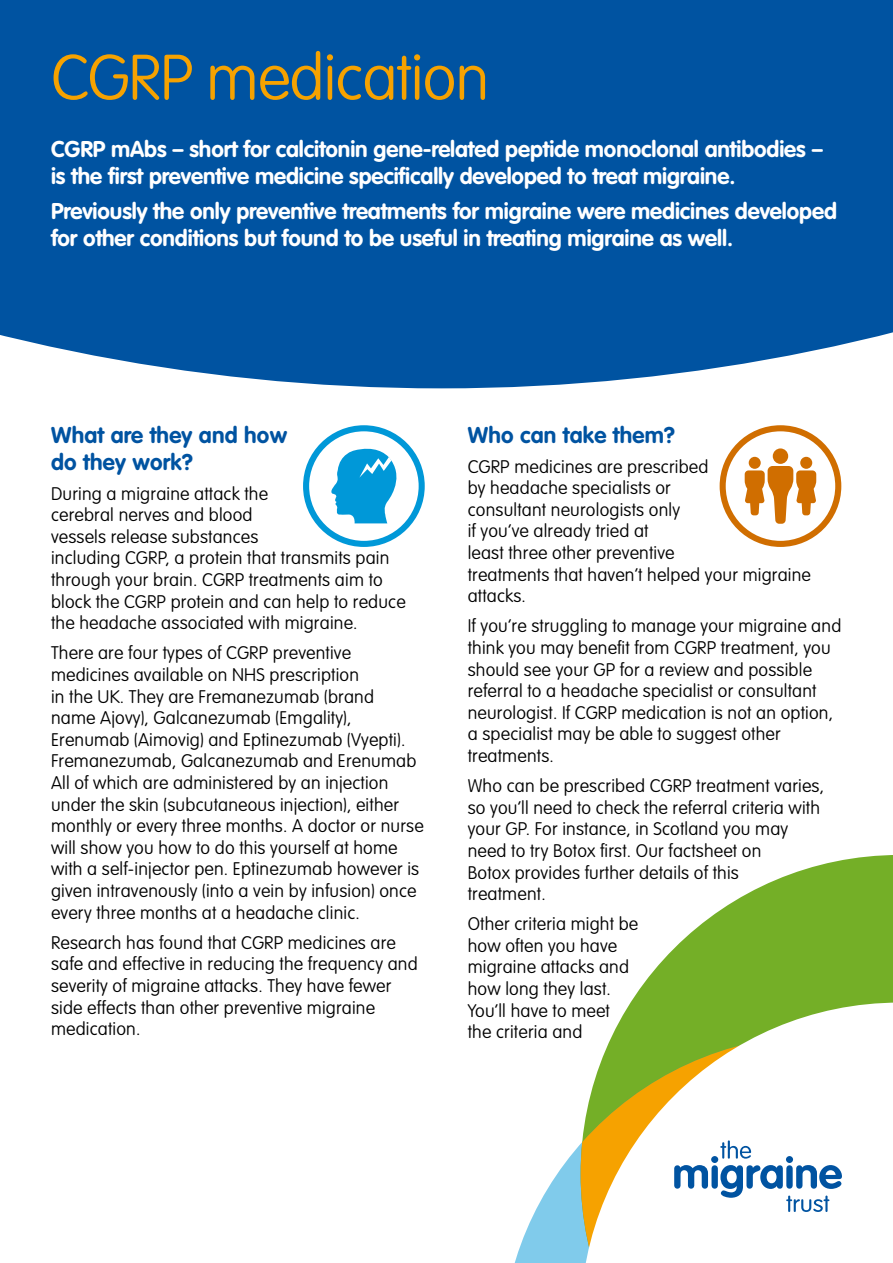
<style>
.page{position:relative;width:893px;height:1263px;background:#fff}
.page>*{position:absolute;margin:0;border:0;box-sizing:border-box;transform-origin:0 0}
.t1{font:100 63px "VAG Rounded Std";letter-spacing:-.015em;color:#f6a200}
.t2{font:700 22.5px/27px "VAG Rounded Std";letter-spacing:-.005em;color:#fff}
.t3{font:700 22.5px/27px "VAG Rounded Std";letter-spacing:.01em;color:#0053a1}
.t4{font:100 18px/21.6px "VAG Rounded Std";letter-spacing:.01em;color:#000}
</style>
<div class="page">
<svg style="left:631px;top:855px;width:262px;height:147px;fill:#74af27"></svg>
<svg style="left:514px;top:1144px;width:66px;height:119px;fill:#80cbeb"></svg>
<svg style="left:580px;top:1002px;width:313px;height:261px"></svg>
<svg style="left:674px;top:1140px;width:168px;height:72px"></svg>
<div style="left:0;top:0;width:893px;height:388px;background:#0053a1"></div>
<svg style="left:306px;top:428px;width:116px;height:116px"></svg>
<div style="left:303px;top:425px;width:122px;height:122px;border:6px solid #0098d8;border-radius:50%"></div>
<svg style="left:328px;top:445px;width:77px;height:78px"></svg>
<svg style="left:723px;top:428px;width:115px;height:116px"></svg>
<div style="left:720px;top:425px;width:121px;height:122px;border:6px solid #d06e00;border-radius:50%"></div>
<svg style="left:745px;top:448px;width:71px;height:76px"></svg>
<h1 class="t1" style="left:51px;top:41px;width:440px">CGRP medication</h1>
<p class="t2" style="left:51px;top:136px;width:773px">CGRP mAbs – short for calcitonin gene-related peptide monoclonal antibodies – is the first preventive medicine specifically developed to treat migraine.</p>
<p class="t2" style="left:51px;top:199px;width:787px">Previously the only preventive treatments for migraine were medicines developed for other conditions but found to be useful in treating migraine as well.</p>
<p class="t3" style="left:51px;top:422px;width:238px">What are they and how do they work?</p>
<p class="t4" style="left:51px;top:483px;width:356px">During a migraine attack the<br>cerebral nerves and blood<br>vessels release substances<br>including CGRP, a protein that transmits pain through your brain. CGRP treatments aim to block the CGRP protein and can help to reduce the headache associated with migraine.</p>
<p class="t4" style="left:51px;top:643px;width:374px">There are four types of CGRP preventive medicines available on NHS prescription<br>in the UK. They are Fremanezumab (brand<br>name Ajovy), Galcanezumab (Emgality), Erenumab (Aimovig) and Eptinezumab (Vyepti).<br>Fremanezumab, Galcanezumab and Erenumab All of which are administered by an injection under the skin (subcutaneous injection), either monthly or every three months. A doctor or nurse will show you how to do this yourself at home with a self-injector pen. Eptinezumab however is given intravenously (into a vein by infusion) once every three months at a headache clinic.</p>
<p class="t4" style="left:51px;top:932px;width:368px">Research has found that CGRP medicines are safe and effective in reducing the frequency and severity of migraine attacks. They have fewer side effects than other preventive migraine medication.</p>
<p class="t3" style="left:468px;top:422px;width:209px">Who can take them?</p>
<p class="t4" style="left:468px;top:456px;width:345px">CGRP medicines are prescribed<br>by headache specialists or<br>consultant neurologists only<br>if you’ve already tried at<br>least three other preventive<br>treatments that haven’t helped your migraine attacks.</p>
<p class="t4" style="left:468px;top:616px;width:375px">If you’re struggling to manage your migraine and think you may benefit from CGRP treatment, you should see your GP for a review and possible referral to a headache specialist or consultant neurologist. If CGRP medication is not an option, a specialist may be able to suggest other treatments.</p>
<p class="t4" style="left:468px;top:776px;width:358px">Who can be prescribed CGRP treatment varies, so you’ll need to check the referral criteria with your GP. For instance, in Scotland you may need to try Botox first. Our factsheet on<br>Botox provides further details of this<br>treatment.</p>
<p class="t4" style="left:468px;top:914px;width:172px">Other criteria might be how often you have migraine attacks and how long they last.<br>You’ll have to meet<br>the criteria and</p>
</div>
